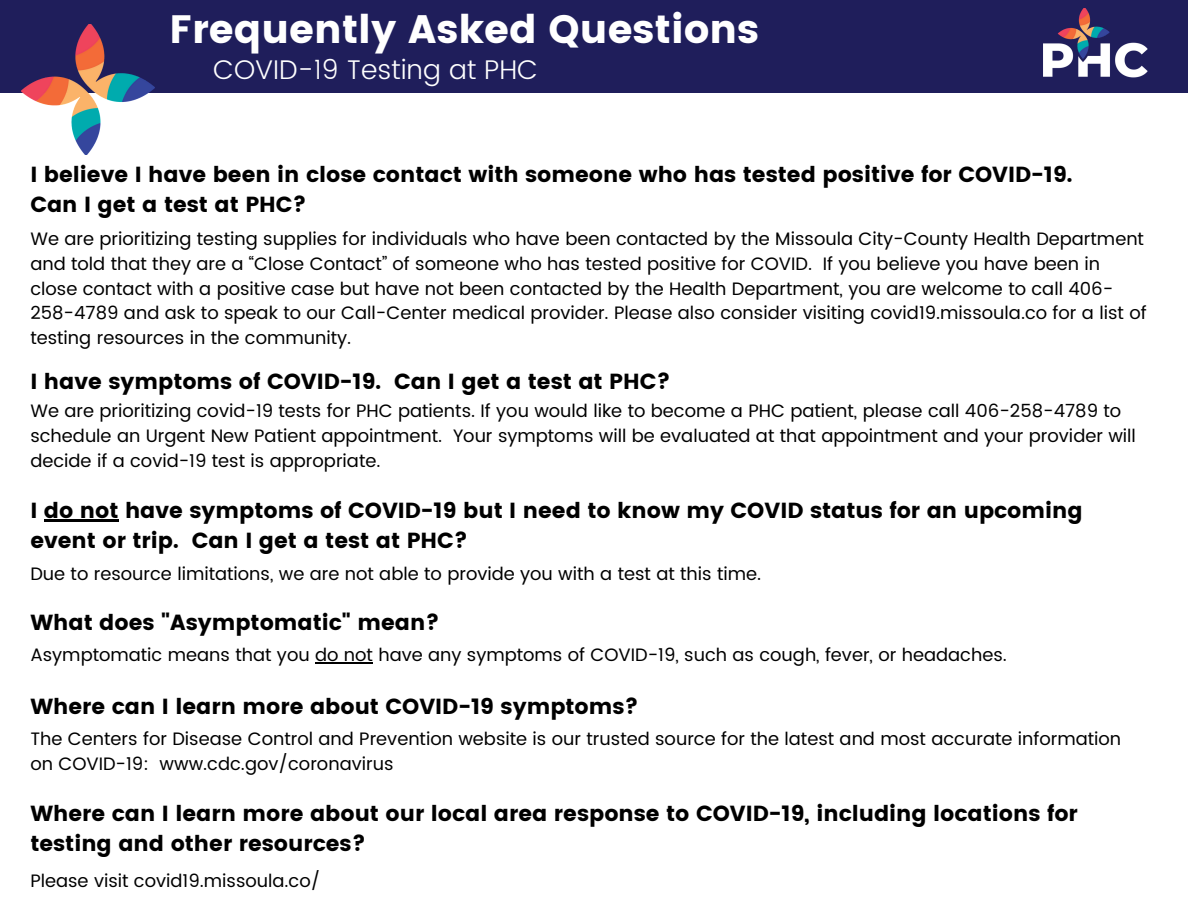
<style>
.page{position:relative;width:1188px;height:918px;background:#fff}
.page>*{position:absolute;margin:0;border:0;box-sizing:border-box;transform-origin:0 0}
.t1{font:39.6px "Poppins";color:#fff}
.t2{font:300 27px "Poppins";color:#fff}
.t3{font:21.75px/30.2px "Poppins";color:#000}
.t4{font:18px/24.8px "Poppins";color:#000}
</style>
<div class="page">
<div style="left:0;top:0;width:1188px;height:92px;background:#1f1e5b"></div>
<img style="left:1044px;top:8px;width:103px;height:70px">
<img style="left:22px;top:24px;width:132px;height:131px">
<hr style="left:44px;top:520px;width:74px;height:2px;background:#000">
<hr style="left:315px;top:662px;width:58px;height:1px;background:#000">
<h1 class="t1" style="left:169px;top:6px;width:591px">Frequently Asked Questions</h1>
<h2 class="t2" style="left:213px;top:54px;width:327px">COVID-19 Testing at PHC</h2>
<p class="t3" style="left:30px;top:160px;width:1044px">I believe I have been in close contact with someone who has tested positive for COVID-19.<br>Can I get a test at PHC?</p>
<p class="t4" style="left:30px;top:227px;width:1118px">We are prioritizing testing supplies for individuals who have been contacted by the Missoula City-County Health Department and told that they are a “Close Contact” of someone who has tested positive for COVID. If you believe you have been in close contact with a positive case but have not been contacted by the Health Department, you are welcome to call 406- 258-4789 and ask to speak to our Call-Center medical provider. Please also consider visiting covid19.missoula.co for a list of testing resources in the community.</p>
<p class="t3" style="left:30px;top:366px;width:642px">I have symptoms of COVID-19. Can I get a test at PHC?</p>
<p class="t4" style="left:30px;top:399px;width:1107px">We are prioritizing covid-19 tests for PHC patients. If you would like to become a PHC patient, please call 406-258-4789 to schedule an Urgent New Patient appointment. Your symptoms will be evaluated at that appointment and your provider will decide if a covid-19 test is appropriate.</p>
<p class="t3" style="left:30px;top:495px;width:1054px">I do not have symptoms of COVID-19 but I need to know my COVID status for an upcoming event or trip. Can I get a test at PHC?</p>
<p class="t4" style="left:30px;top:561px;width:732px">Due to resource limitations, we are not able to provide you with a test at this time.</p>
<p class="t3" style="left:30px;top:608px;width:411px">What does "Asymptomatic" mean?</p>
<p class="t4" style="left:30px;top:642px;width:978px">Asymptomatic means that you do not have any symptoms of COVID-19, such as cough, fever, or headaches.</p>
<p class="t3" style="left:30px;top:692px;width:610px">Where can I learn more about COVID-19 symptoms?</p>
<p class="t4" style="left:30px;top:727px;width:1092px">The Centers for Disease Control and Prevention website is our trusted source for the latest and most accurate information on COVID-19: www.cdc.gov/coronavirus</p>
<p class="t3" style="left:30px;top:799px;width:1049px">Where can I learn more about our local area response to COVID-19, including locations for testing and other resources?</p>
<p class="t4" style="left:30px;top:869px;width:292px">Please visit covid19.missoula.co/</p>
</div>
